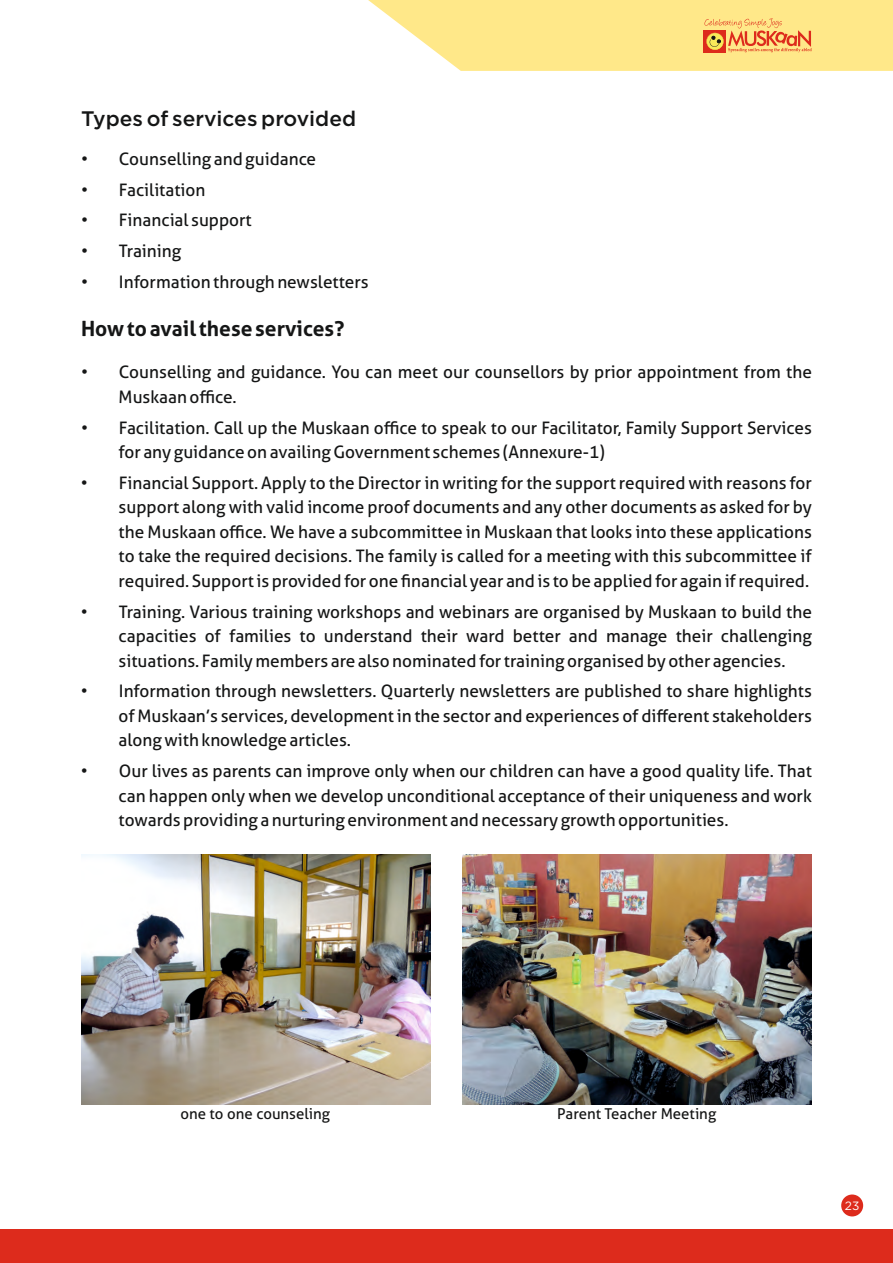
<style>
.page{position:relative;width:893px;height:1263px;background:#fff}
.page>*{position:absolute;margin:0;border:0;box-sizing:border-box;transform-origin:0 0}
.t1{font:700 21px "Aller";color:#151616}
.t2{font:500 21px "Gotham";color:#151616}
.t3{font:17.25px/24.6px "Aller";color:#151616;text-align:justify}
.t4{font:15px "Aller";color:#151616}
.t5{font:12px "Gotham";color:#fff}
</style>
<div class="page">
<div style="left:0;top:1229px;width:893px;height:34px;background:#dd2b1c"></div>
<svg style="left:368px;top:0;width:525px;height:71px;background:#fde490"></svg>
<img style="left:463px;top:855px;width:349px;height:249px">
<img style="left:81px;top:855px;width:349px;height:249px">
<div style="left:841px;top:1194px;width:22px;height:22px;background:#dd2b1c;border-radius:50%"></div>
<p class="t2" style="left:81px;top:111px;width:277px">Types of services provided</p>
<p class="t3" style="left:81px;top:149px;width:237px">• Counselling and guidance</p>
<p class="t3" style="left:81px;top:179px;width:126px">• Facilitation</p>
<p class="t3" style="left:81px;top:210px;width:172px">• Financial support</p>
<p class="t3" style="left:81px;top:240px;width:102px">• Training</p>
<p class="t3" style="left:81px;top:271px;width:289px">• Information through newsletters</p>
<p class="t1" style="left:81px;top:320px;width:265px">How to avail these services?</p>
<p class="t3" style="left:119px;top:362px;width:695px;text-indent:-38px">• Counselling and guidance. You can meet our counsellors by prior appointment from the<br>Muskaan office.</p>
<p class="t3" style="left:119px;top:417px;width:695px;text-indent:-38px">• Facilitation. Call up the Muskaan office to speak to our Facilitator, Family Support Services for any guidance on availing Government schemes (Annexure-1)</p>
<p class="t3" style="left:119px;top:472px;width:695px;text-indent:-38px">• Financial Support. Apply to the Director in writing for the support required with reasons for support along with valid income proof documents and any other documents as asked for by the Muskaan office. We have a subcommittee in Muskaan that looks into these applications to take the required decisions. The family is called for a meeting with this subcommittee if required. Support is provided for one financial year and is to be applied for again if required.</p>
<p class="t3" style="left:119px;top:601px;width:695px;text-indent:-38px">• Training. Various training workshops and webinars are organised by Muskaan to build the capacities of families to understand their ward better and manage their challenging situations. Family members are also nominated for training organised by other agencies.</p>
<p class="t3" style="left:119px;top:681px;width:695px;text-indent:-38px">• Information through newsletters. Quarterly newsletters are published to share highlights of Muskaan’s services, development in the sector and experiences of different stakeholders along with knowledge articles.</p>
<p class="t3" style="left:119px;top:760px;width:695px;text-indent:-38px">• Our lives as parents can improve only when our children can have a good quality life. That can happen only when we develop unconditional acceptance of their uniqueness and work towards providing a nurturing environment and necessary growth opportunities.</p>
<p class="t4" style="left:180px;top:1108px;width:151px">one to one counseling</p>
<p class="t4" style="left:557px;top:1108px;width:160px">Parent Teacher Meeting</p>
<p class="t5" style="left:845px;top:1201px;width:16px">23</p>
</div>
